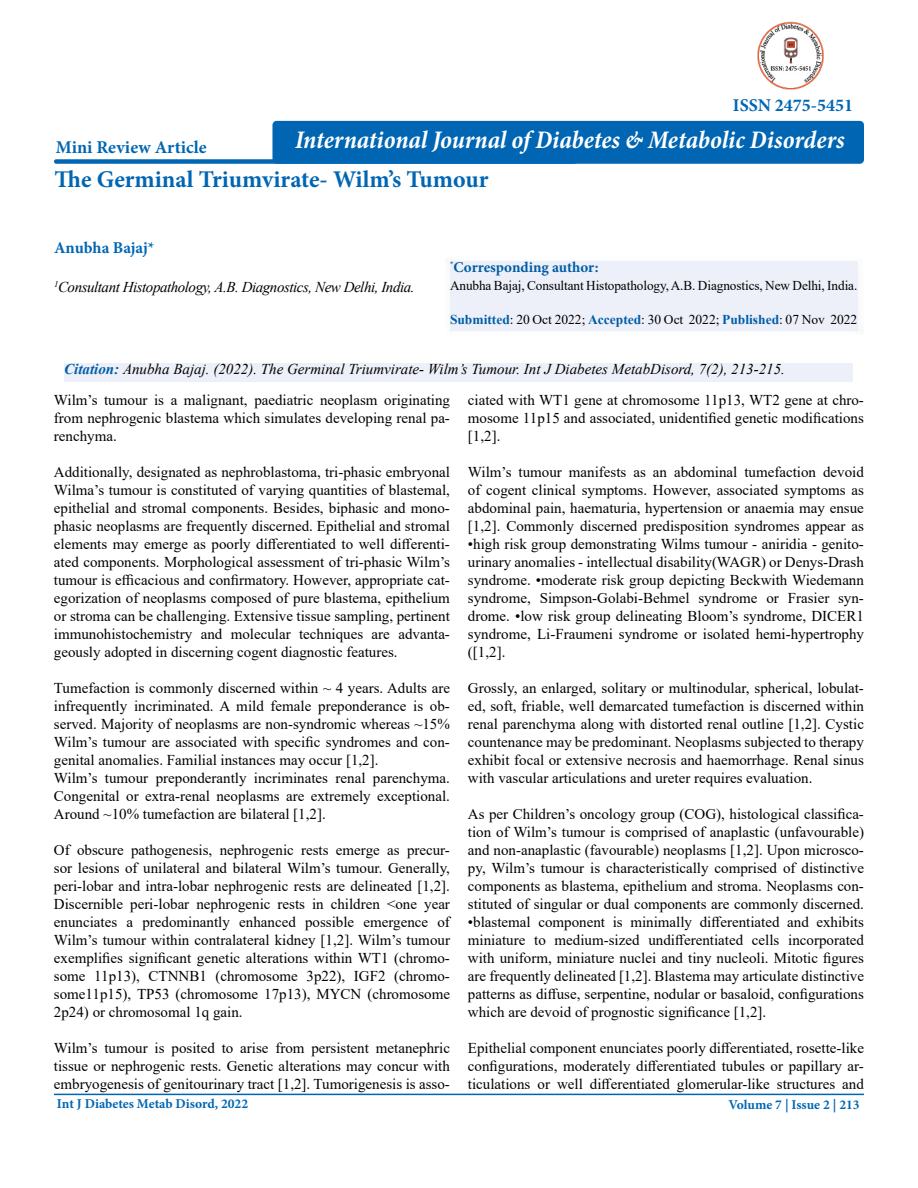
<style>
.page{position:relative;width:918px;height:1188px;background:#fff}
.page>*{position:absolute;margin:0;border:0;box-sizing:border-box;transform-origin:0 0}
.t1{font:italic 700 condensed 25.5px "Minion Pro";letter-spacing:-.005em;color:#fff}
.t2{font:700 24px "Minion Pro";color:#0066b3}
.t3{font:700 18px "Minion Pro";color:#0066b3}
.t4{font:700 16.5px "Minion Pro";letter-spacing:-.005em;color:#0066b3}
.t5{font:15px/18px "Times New Roman";color:#000;text-align:justify}
.t6{font:italic 15px/30.9px "Times New Roman";color:#000}
.t7{font:italic 15px "Times New Roman";letter-spacing:-.03em;color:#000}
.t8{font:700 15px "Minion Pro";color:#005da4}
.t9{font:13.5px "Times New Roman";letter-spacing:-.005em;color:#000}
.t10{font:700 13.5px "Minion Pro";color:#0066b3}
.s1{font-weight:700;color:#005da4}
.s2{font-style:normal}
</style>
<div class="page">
<div style="left:54px;top:159px;width:523px;height:5px;background:#0066b3;border-radius:2px"></div>
<hr style="left:54px;top:1094px;width:810px;height:1px;background:#0066b3">
<div style="left:450px;top:261px;width:407px;height:69px;background:#eef0f9"></div>
<div style="left:272px;top:121px;width:592px;height:43px;background:#0066b3;border-radius:4px"></div>
<img style="left:757px;top:21px;width:67px;height:69px">
<div style="left:64px;top:363px;width:788px;height:19px;background:#eef0f9"></div>
<p class="t3" style="left:56px;top:135px;width:153px">Mini Review Article</p>
<p class="t3" style="left:733px;top:93px;width:122px">ISSN 2475-5451</p>
<h1 class="t1" style="left:295px;top:122px;width:551px">International Journal of Diabetes &amp; Metabolic Disorders</h1>
<h2 class="t2" style="left:55px;top:162px;width:435px">The Germinal Triumvirate- Wilm’s Tumour</h2>
<p class="t4" style="left:54px;top:236px;width:102px">Anubha Bajaj*</p>
<p class="t7" style="left:54px;top:276px;width:362px"><sup>1</sup>Consultant Histopathology, A.B. Diagnostics, New Delhi, India.</p>
<p class="t8" style="left:450px;top:256px;width:150px"><sup>*</sup>Corresponding author:</p>
<p class="t9" style="left:450px;top:276px;width:409px">Anubha Bajaj, Consultant Histopathology, A.B. Diagnostics, New Delhi, India.</p>
<p class="t9" style="left:450px;top:310px;width:409px"><span class="s1">Submitted</span>: 20 Oct 2022; <span class="s1">Accepted</span>: 30 Oct 2022; <span class="s1">Published</span>: 07 Nov 2022</p>
<p class="t6" style="left:54px;top:353px;width:733px;text-indent:10px"><span class="s1">Citation:</span> Anubha Bajaj. (2022). The Germinal Triumvirate- Wilm’s Tumour. Int J Diabetes MetabDisord, 7(2), 213-215.<br><span class="s2">Wilm’s tumour is a malignant, paediatric neoplasm originating</span></p>
<p class="t5" style="left:54px;top:408px;width:398px">from nephrogenic blastema which simulates developing renal pa&shy;renchyma.</p>
<p class="t5" style="left:54px;top:462px;width:398px">Additionally, designated as nephroblastoma, tri-phasic embryonal Wilma’s tumour is constituted of varying quantities of blastemal, epithelial and stromal components. Besides, biphasic and mono&shy;phasic neoplasms are frequently discerned. Epithelial and stromal elements may emerge as poorly differentiated to well differenti&shy;ated components. Morphological assessment of tri-phasic Wilm’s tumour is efficacious and confirmatory. However, appropriate cat&shy;egorization of neoplasms composed of pure blastema, epithelium or stroma can be challenging. Extensive tissue sampling, pertinent immunohistochemistry and molecular techniques are advanta&shy;geously adopted in discerning cogent diagnostic features.</p>
<p class="t5" style="left:54px;top:678px;width:398px;text-align:left">Tumefaction is commonly discerned within ~ 4 years. Adults are infrequently incriminated. A mild female preponderance is ob&shy;served. Majority of neoplasms are non-syndromic whereas ~15% Wilm’s tumour are associated with specific syndromes and con&shy;genital anomalies. Familial instances may occur [1,2].<br>Wilm’s tumour preponderantly incriminates renal parenchyma.<br>Congenital or extra-renal neoplasms are extremely exceptional.<br>Around ~10% tumefaction are bilateral [1,2].</p>
<p class="t5" style="left:54px;top:840px;width:398px">Of obscure pathogenesis, nephrogenic rests emerge as precur&shy;sor lesions of unilateral and bilateral Wilm’s tumour. Generally, peri-lobar and intra-lobar nephrogenic rests are delineated [1,2].<br>Discernible peri-lobar nephrogenic rests in children &lt;one year enunciates a predominantly enhanced possible emergence of Wilm’s tumour within contralateral kidney [1,2]. Wilm’s tumour exemplifies significant genetic alterations within WT1 (chromo&shy;some 11p13), CTNNB1 (chromosome 3p22), IGF2 (chromo&shy;some11p15), TP53 (chromosome 17p13), MYCN (chromosome 2p24) or chromosomal 1q gain.</p>
<p class="t5" style="left:54px;top:1038px;width:398px">Wilm’s tumour is posited to arise from persistent metanephric tissue or nephrogenic rests. Genetic alterations may concur with embryogenesis of genitourinary tract [1,2]. Tumorigenesis is asso-</p>
<p class="t5" style="left:468px;top:390px;width:398px">ciated with WT1 gene at chromosome 11p13, WT2 gene at chro&shy;mosome 11p15 and associated, unidentified genetic modifications [1,2].</p>
<p class="t5" style="left:468px;top:462px;width:398px">Wilm’s tumour manifests as an abdominal tumefaction devoid of cogent clinical symptoms. However, associated symptoms as abdominal pain, haematuria, hypertension or anaemia may ensue [1,2]. Commonly discerned predisposition syndromes appear as</p>
<p class="t5" style="left:468px;top:534px;width:398px">•high risk group demonstrating Wilms tumour - aniridia - genito&shy;urinary anomalies - intellectual disability(WAGR) or Denys-Drash syndrome. •moderate risk group depicting Beckwith Wiedemann syndrome, Simpson-Golabi-Behmel syndrome or Frasier syn&shy;drome. •low risk group delineating Bloom’s syndrome, DICER1 syndrome, Li-Fraumeni syndrome or isolated hemi-hypertrophy ([1,2].</p>
<p class="t5" style="left:468px;top:678px;width:398px">Grossly, an enlarged, solitary or multinodular, spherical, lobulat&shy;ed, soft, friable, well demarcated tumefaction is discerned within renal parenchyma along with distorted renal outline [1,2]. Cystic countenance may be predominant. Neoplasms subjected to therapy exhibit focal or extensive necrosis and haemorrhage. Renal sinus with vascular articulations and ureter requires evaluation.</p>
<p class="t5" style="left:468px;top:804px;width:398px">As per Children’s oncology group (COG), histological classifica&shy;tion of Wilm’s tumour is comprised of anaplastic (unfavourable) and non-anaplastic (favourable) neoplasms [1,2]. Upon microsco&shy;py, Wilm’s tumour is characteristically comprised of distinctive components as blastema, epithelium and stroma. Neoplasms con&shy;stituted of singular or dual components are commonly discerned.</p>
<p class="t5" style="left:468px;top:912px;width:398px">•blastemal component is minimally differentiated and exhibits miniature to medium-sized undifferentiated cells incorporated with uniform, miniature nuclei and tiny nucleoli. Mitotic figures are frequently delineated [1,2]. Blastema may articulate distinctive patterns as diffuse, serpentine, nodular or basaloid, configurations which are devoid of prognostic significance [1,2].</p>
<p class="t5" style="left:468px;top:1038px;width:398px">Epithelial component enunciates poorly differentiated, rosette-like configurations, moderately differentiated tubules or papillary ar&shy;ticulations or well differentiated glomerular-like structures and</p>
<p class="t10" style="left:57px;top:1095px;width:193px">Int J Diabetes Metab Disord, 2022</p>
<p class="t10" style="left:729px;top:1095px;width:133px">Volume 7 | Issue 2 | 213</p>
</div>
